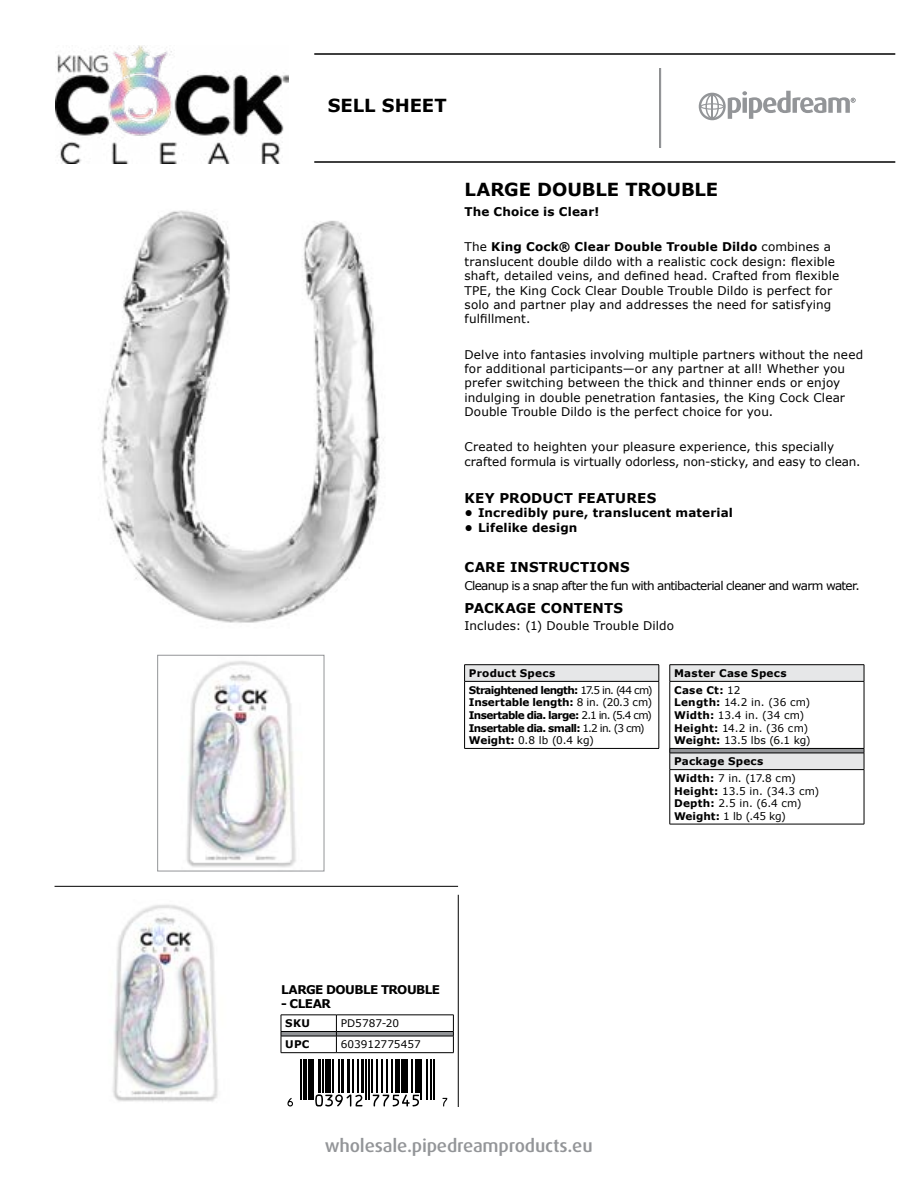
<style>
.page{position:relative;width:918px;height:1188px;background:#fff}
.page>*{position:absolute;margin:0;border:0;box-sizing:border-box;transform-origin:0 0}
.t1{font:500 18px "Dax Pro";letter-spacing:-.01em;color:#939598;scale:1.05 1}
.t2{font:700 18px "Verdana";letter-spacing:-.005em;color:#000}
.t3{font:700 13.5px "Verdana";letter-spacing:.01em;color:#000}
.t4{font:12px/14.4px "Verdana";letter-spacing:.01em;color:#000}
.t5{font:700 12px "Verdana";letter-spacing:.01em;color:#000}
.t6{font:12px "Verdana";letter-spacing:-.06em;color:#000}
.t7{font:700 12px "Verdana";letter-spacing:-.045em;color:#000}
.t8{font:10.5px/12.6px "Verdana";letter-spacing:.005em;color:#000}
.t9{font:700 10.5px/12.6px "Verdana";letter-spacing:-.055em;color:#000}
.t10{font:700 10.5px/16.6px "Verdana";letter-spacing:-.05em;color:#000}
.t11{font:700 10.5px/16.6px "Verdana";letter-spacing:.02em;color:#000}
.t12{font:700 10.5px/16.6px "Verdana";letter-spacing:.025em;color:#000}
.t13{font:700 10.5px "Verdana";letter-spacing:-.01em;color:#000}
.s1{font-weight:700}
.s2{font-weight:400}
</style>
<div class="page">
<svg style="left:699px;top:91px;width:157px;height:29px"></svg>
<hr style="left:660px;top:68px;width:1px;height:80px;background:#939598">
<hr style="left:314px;top:161px;width:581px;height:2px;background:#000">
<img style="left:55px;top:46px;width:233px;height:118px">
<hr style="left:314px;top:53px;width:581px;height:2px;background:#000">
<img style="left:101px;top:210px;width:283px;height:413px">
<img style="left:186px;top:661px;width:110px;height:207px">
<div style="left:157px;top:655px;width:167px;height:216px;border:1px solid #939598"></div>
<hr style="left:281px;top:1052px;width:55px;height:1px;background:#000">
<hr style="left:336px;top:1052px;width:118px;height:1px;background:#000">
<svg style="left:281px;top:1015px;width:173px;height:37px"></svg>
<svg style="left:291px;top:1059px;width:157px;height:48px"></svg>
<svg style="left:287px;top:1098px;width:6px;height:9px"></svg>
<hr style="left:300px;top:1059px;width:1px;height:41px;background:#000">
<hr style="left:303px;top:1059px;width:1px;height:41px;background:#000">
<hr style="left:306px;top:1059px;width:1px;height:41px;background:#000">
<div style="left:309px;top:1059px;width:5px;height:41px;background:#000"></div>
<hr style="left:318px;top:1059px;width:3px;height:33px;background:#000">
<hr style="left:323px;top:1059px;width:1px;height:33px;background:#000">
<div style="left:326px;top:1059px;width:5px;height:33px;background:#000"></div>
<hr style="left:333px;top:1059px;width:1px;height:33px;background:#000">
<hr style="left:338px;top:1059px;width:2px;height:33px;background:#000">
<hr style="left:341px;top:1059px;width:3px;height:33px;background:#000">
<hr style="left:347px;top:1059px;width:3px;height:33px;background:#000">
<hr style="left:353px;top:1059px;width:1px;height:33px;background:#000">
<svg style="left:315px;top:1094px;width:47px;height:13px"></svg>
<hr style="left:357px;top:1059px;width:1px;height:33px;background:#000">
<hr style="left:361px;top:1059px;width:3px;height:33px;background:#000">
<hr style="left:365px;top:1059px;width:2px;height:41px;background:#000">
<hr style="left:368px;top:1059px;width:2px;height:41px;background:#000">
<hr style="left:371px;top:1059px;width:1px;height:33px;background:#000">
<hr style="left:377px;top:1059px;width:1px;height:33px;background:#000">
<hr style="left:381px;top:1059px;width:1px;height:33px;background:#000">
<hr style="left:387px;top:1059px;width:1px;height:33px;background:#000">
<hr style="left:391px;top:1059px;width:1px;height:33px;background:#000">
<hr style="left:395px;top:1059px;width:4px;height:33px;background:#000">
<hr style="left:401px;top:1059px;width:1px;height:33px;background:#000">
<hr style="left:404px;top:1059px;width:4px;height:33px;background:#000">
<svg style="left:373px;top:1095px;width:46px;height:11px"></svg>
<hr style="left:411px;top:1059px;width:1px;height:33px;background:#000">
<hr style="left:415px;top:1059px;width:4px;height:33px;background:#000">
<hr style="left:421px;top:1059px;width:1px;height:41px;background:#000">
<hr style="left:426px;top:1059px;width:2px;height:41px;background:#000">
<hr style="left:431px;top:1059px;width:1px;height:41px;background:#000">
<hr style="left:434px;top:1059px;width:1px;height:41px;background:#000">
<svg style="left:442px;top:1098px;width:5px;height:8px"></svg>
<hr style="left:55px;top:886px;width:403px;height:1px;background:#000">
<hr style="left:458px;top:895px;width:1px;height:212px;background:#000">
<img style="left:112px;top:904px;width:106px;height:198px">
<div style="left:465px;top:665px;width:194px;height:16px;background:#e6e7e8"></div>
<hr style="left:464px;top:664px;width:195px;height:1px;background:#000">
<svg style="left:464px;top:665px;width:1px;height:16px"></svg>
<svg style="left:659px;top:665px;width:1px;height:16px"></svg>
<hr style="left:464px;top:681px;width:195px;height:1px;background:#000">
<hr style="left:464px;top:682px;width:1px;height:66px;background:#000">
<hr style="left:659px;top:682px;width:1px;height:66px;background:#000">
<hr style="left:464px;top:748px;width:195px;height:1px;background:#000">
<hr style="left:670px;top:664px;width:194px;height:1px;background:#000">
<svg style="left:670px;top:665px;width:195px;height:105px"></svg>
<hr style="left:670px;top:769px;width:194px;height:1px;background:#000">
<hr style="left:670px;top:770px;width:1px;height:54px;background:#000">
<hr style="left:864px;top:770px;width:1px;height:54px;background:#000">
<hr style="left:670px;top:824px;width:194px;height:1px;background:#000">
<h1 class="t2" style="left:328px;top:93px;width:120px">SELL SHEET</h1>
<h1 class="t2" style="left:464px;top:178px;width:255px">LARGE DOUBLE TROUBLE</h1>
<p class="t5" style="left:465px;top:204px;width:136px">The Choice is Clear!</p>
<p class="t4" style="left:465px;top:240px;width:376px">The <span class="s1">King Cock® Clear Double Trouble Dildo</span> combines a translucent double dildo with a realistic cock design: flexible shaft, detailed veins, and defined head. Crafted from flexible TPE, the King Cock Clear Double Trouble Dildo is perfect for solo and partner play and addresses the need for satisfying fulfillment.</p>
<p class="t4" style="left:465px;top:347px;width:400px">Delve into fantasies involving multiple partners without the need for additional participants—or any partner at all! Whether you prefer switching between the thick and thinner ends or enjoy indulging in double penetration fantasies, the King Cock Clear Double Trouble Dildo is the perfect choice for you.</p>
<p class="t4" style="left:465px;top:440px;width:398px">Created to heighten your pleasure experience, this specially crafted formula is virtually odorless, non-sticky, and easy to clean.</p>
<p class="t3" style="left:465px;top:489px;width:193px">KEY PRODUCT FEATURES</p>
<p class="t5" style="left:465px;top:505px;width:270px">• Incredibly pure, translucent material</p>
<p class="t5" style="left:465px;top:520px;width:114px">• Lifelike design</p>
<p class="t3" style="left:465px;top:558px;width:167px">CARE INSTRUCTIONS</p>
<p class="t6" style="left:465px;top:578px;width:397px">Cleanup is a snap after the fun with antibacterial cleaner and warm water.</p>
<p class="t3" style="left:465px;top:599px;width:160px">PACKAGE CONTENTS</p>
<p class="t4" style="left:465px;top:619px;width:211px">Includes: (1) Double Trouble Dildo</p>
<p class="t10" style="left:469px;top:665px;width:185px">Product Specs<br>Straightened length: <span class="s2">17.5 in. (44 cm)</span></p>
<p class="t9" style="left:469px;top:696px;width:185px">Insertable length: <span class="s2">8 in. (20.3 cm)<br></span>Insertable dia. large: <span class="s2">2.1 in. (5.4 cm)<br></span>Insertable dia. small: <span class="s2">1.2 in. (3 cm)<br></span>Weight: <span class="s2">0.8 lb (0.4 kg)</span></p>
<p class="t12" style="left:674px;top:665px;width:114px">Master Case Specs<br>Case Ct: <span class="s2">12</span></p>
<p class="t8" style="left:674px;top:696px;width:138px"><span class="s1">Length:</span> 14.2 in. (36 cm)<br><span class="s1">Width:</span> 13.4 in. (34 cm)<br><span class="s1">Height:</span> 14.2 in. (36 cm)<br><span class="s1">Weight:</span> 13.5 lbs (6.1 kg)</p>
<p class="t11" style="left:674px;top:753px;width:123px">Package Specs<br>Width: <span class="s2">7 in. (17.8 cm)</span></p>
<p class="t8" style="left:674px;top:785px;width:147px"><span class="s1">Height:</span> 13.5 in. (34.3 cm)<br><span class="s1">Depth:</span> 2.5 in. (6.4 cm)<br><span class="s1">Weight:</span> 1 lb (.45 kg)</p>
<p class="t7" style="left:281px;top:982px;width:160px">LARGE DOUBLE TROUBLE</p>
<p class="t5" style="left:281px;top:996px;width:51px">- CLEAR</p>
<p class="t13" style="left:285px;top:1017px;width:26px">SKU</p>
<p class="t8" style="left:341px;top:1017px;width:60px">PD5787-20</p>
<p class="t13" style="left:285px;top:1038px;width:26px">UPC</p>
<p class="t8" style="left:341px;top:1038px;width:82px">603912775457</p>
<h1 class="t1" style="left:325px;top:1134px;width:257px">wholesale.pipedreamproducts.eu</h1>
</div>
